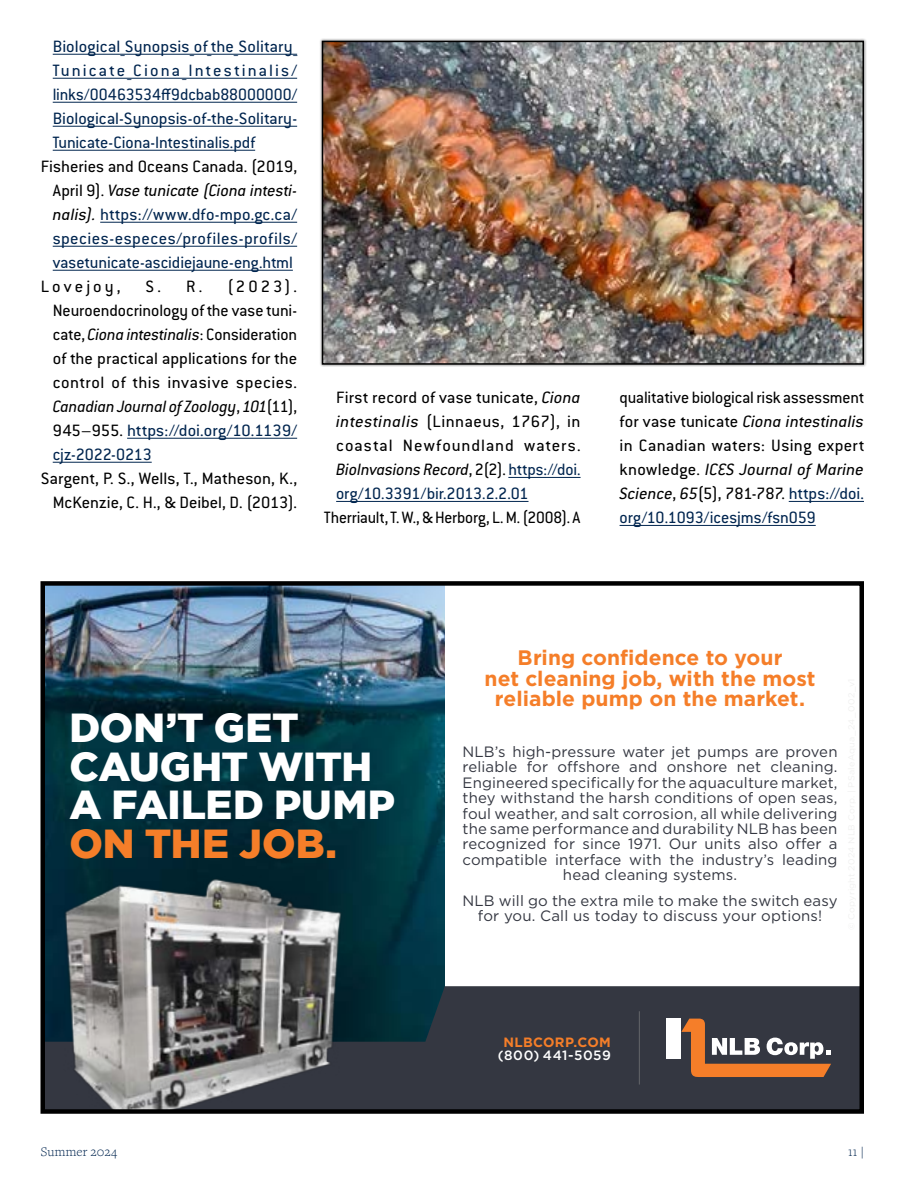
<style>
.page{position:relative;width:918px;height:1188px;background:#fff}
.page>*{position:absolute;margin:0;border:0;box-sizing:border-box;transform-origin:0 0}
.t1{font:900 40.35px/38.7px "Gotham";letter-spacing:-.005em;color:#fff}
.t2{font:900 40.35px "Gotham";color:#f57e29}
.t3{font:700 21px/20.5px "Gotham";color:#f57e29;text-align:center}
.t4{font:18px/24px "Conduit ITC Std";letter-spacing:.01em;color:#000;text-align:justify}
.t5{font:18px/24px "Conduit ITC Std";letter-spacing:.005em;color:#00254f;text-align:justify}
.t6{font:18px "Conduit ITC Std";letter-spacing:.17em;color:#000}
.t7{font:15px/15.5px "Gotham";letter-spacing:.01em;color:#343741;text-align:center}
.t8{font:500 13.5px "Gotham";letter-spacing:.035em;color:#fff}
.t9{font:300 13.5px "Freight Text Pro";letter-spacing:.015em;color:#00254f}
.t10{font:700 13.5px "Gotham";letter-spacing:.025em;color:#f57e29}
.s1{color:#000}
.s2{font-style:italic;color:#000}
.s3{font-style:italic}
.s4{color:#00254f}
</style>
<div class="page">
<img style="left:45px;top:586px;width:400px;height:400px">
<svg style="left:352px;top:986px;width:507px;height:123px;background:#2f3640"></svg>
<div style="left:666px;top:1019px;width:15px;height:40px;background:#fff"></div>
<svg style="left:681px;top:1019px;width:150px;height:58px;background:#836350"></svg>
<img style="left:45px;top:861px;width:307px;height:248px">
<hr style="left:639px;top:1011px;width:1px;height:74px;background:#64656a">
<div style="left:40px;top:581px;width:824px;height:533px;border:4px solid #000"></div>
<div style="left:319px;top:38px;width:548px;height:329px;background:#000;opacity:.5"></div>
<img style="left:325px;top:44px;width:536px;height:318px">
<div style="left:322px;top:41px;width:542px;height:324px;border:2px solid #000"></div>
<hr style="left:53px;top:54px;width:244px;height:1px;background:#00254f">
<hr style="left:53px;top:78px;width:244px;height:1px;background:#00254f">
<hr style="left:53px;top:102px;width:244px;height:1px;background:#00254f">
<hr style="left:53px;top:126px;width:244px;height:1px;background:#00254f">
<hr style="left:53px;top:150px;width:202px;height:1px;background:#00254f">
<hr style="left:100px;top:222px;width:197px;height:1px;background:#00254f">
<hr style="left:53px;top:246px;width:244px;height:1px;background:#00254f">
<hr style="left:53px;top:270px;width:240px;height:1px;background:#00254f">
<hr style="left:127px;top:438px;width:170px;height:1px;background:#00254f">
<hr style="left:53px;top:462px;width:99px;height:1px;background:#00254f">
<hr style="left:508px;top:477px;width:73px;height:1px;background:#00254f">
<hr style="left:336px;top:501px;width:193px;height:1px;background:#00254f">
<hr style="left:789px;top:501px;width:75px;height:1px;background:#00254f">
<hr style="left:620px;top:525px;width:196px;height:1px;background:#00254f">
<p class="t5" style="left:53px;top:34px;width:246px">Biological_Synopsis_of_the_Solitary_ Tunicate_Ciona_Intestinalis/ links/00463534ff9dcbab88000000/ Biological-Synopsis-of-the-Solitary-Tunicate-Ciona-Intestinalis.pdf</p>
<p class="t5" style="left:53px;top:154px;width:246px;text-indent:-12px"><span class="s1">Fisheries and Oceans Canada. (2019, April 9).</span> <span class="s2">Vase tunicate (Ciona intesti&shy;nalis).</span> https://www.dfo-mpo.gc.ca/ species-especes/profiles-profils/ vasetunicate-ascidiejaune-eng.html</p>
<p class="t6" style="left:41px;top:275px;width:81px">Lovejoy,</p>
<p class="t4" style="left:146px;top:274px;width:58px">S. R.</p>
<p class="t4" style="left:53px;top:274px;width:246px;text-indent:175px">(2023).<br>Neuroendocrinology of the vase tuni&shy;cate, <span class="s3">Ciona intestinalis</span>: Consideration of the practical applications for the control of this invasive species.<br><span class="s3">Canadian Journal of Zoology</span>, <span class="s3">101</span>(11), 945–955. <span class="s4">https://doi.org/10.1139/ cjz-2022-0213</span></p>
<p class="t4" style="left:41px;top:466px;width:258px;text-align:right">Sargent, P. S., Wells, T., Matheson, K.,<br>McKenzie, C. H., &amp; Deibel, D. (2013).</p>
<p class="t4" style="left:336px;top:385px;width:246px">First record of vase tunicate, <span class="s3">Ciona intestinalis</span> (Linnaeus, 1767), in coastal Newfoundland waters.<br><span class="s3">BioInvasions Record</span>, 2(2). <span class="s4">https://doi. org/10.3391/bir.2013.2.2.01</span></p>
<p class="t4" style="left:324px;top:505px;width:258px">Therriault, T. W., &amp; Herborg, L. M. (2008). A</p>
<p class="t4" style="left:620px;top:385px;width:246px">qualitative biological risk assessment for vase tunicate <span class="s3">Ciona intestinalis </span>in Canadian waters: Using expert knowledge. <span class="s3">ICES Journal of Marine Science</span>, <span class="s3">65</span>(5), 781-787. <span class="s4">https://doi. org/10.1093/icesjms/fsn059</span></p>
<h1 class="t1" style="left:69px;top:707px;width:327px">DON’T GET<br>CAUGHT WITH<br>A FAILED PUMP</h1>
<h1 class="t2" style="left:69px;top:821px;width:269px">ON THE JOB.</h1>
<p class="t3" style="left:485px;top:648px;width:333px">Bring confidence to your<br>net cleaning job, with the most reliable pump on the market.</p>
<p class="t7" style="left:463px;top:743px;width:376px">NLB’s high-pressure water jet pumps are proven reliable for offshore and onshore net cleaning.<br>Engineered specifically for the aquaculture market, they withstand the harsh conditions of open seas, foul weather, and salt corrosion, all while delivering the same performance and durability NLB has been recognized for since 1971. Our units also offer a compatible interface with the industry’s leading head cleaning systems.</p>
<p class="t7" style="left:463px;top:892px;width:376px">NLB will go the extra mile to make the switch easy for you. Call us today to discuss your options!</p>
<p class="t10" style="left:503px;top:1033px;width:109px">NLBCORP.COM</p>
<p class="t8" style="left:498px;top:1046px;width:115px">(800) 441-5059</p>
<p class="t9" style="left:41px;top:1142px;width:78px">Summer 2024</p>
<p class="t9" style="left:848px;top:1142px;width:17px">11 |</p>
</div>
